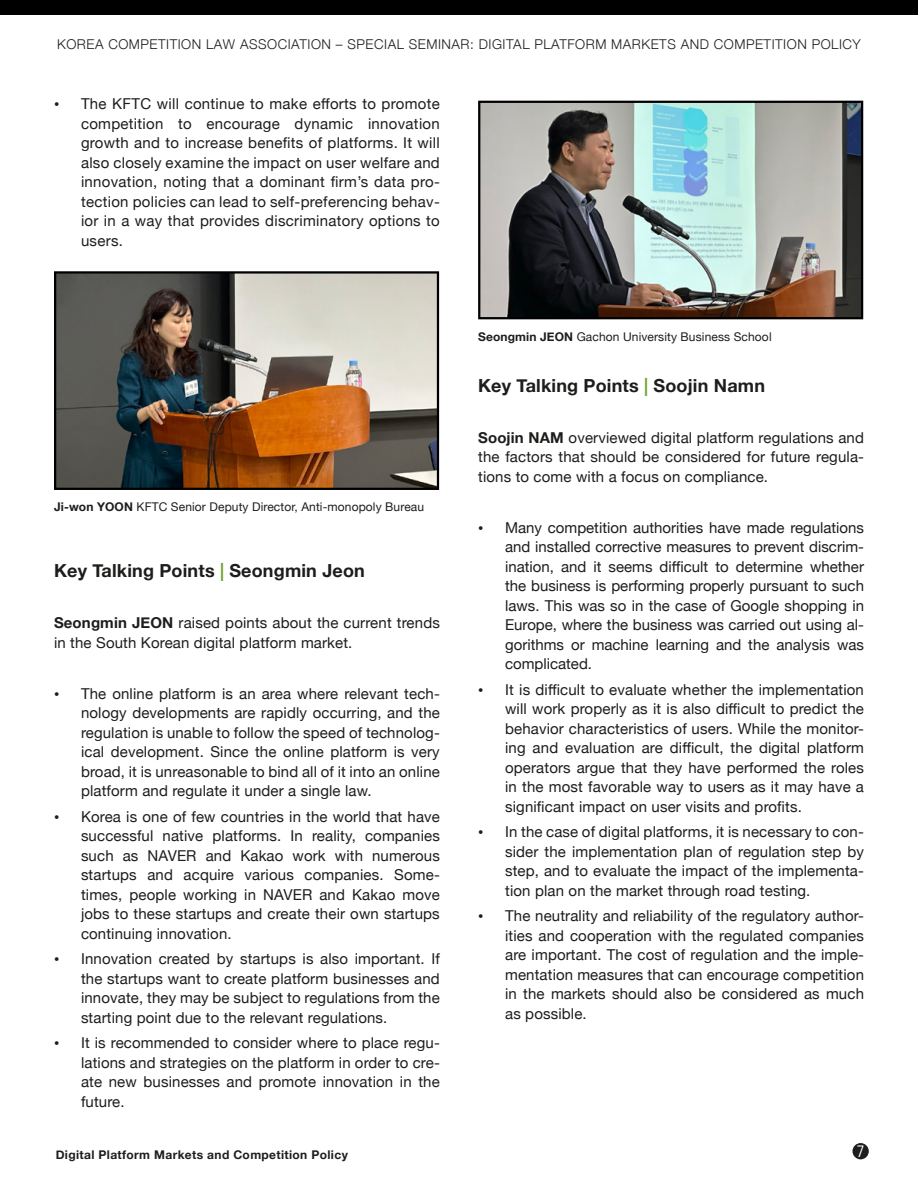
<style>
.page{position:relative;width:918px;height:1188px;background:#fff}
.page>*{position:absolute;margin:0;border:0;box-sizing:border-box;transform-origin:0 0}
.t1{font:700 18px "Helvetica Neue";letter-spacing:.01em;color:#1d1d1b}
.t2{font:16.5px "Uniform Condensed";color:#fff}
.t3{font:15px/19.5px "Helvetica Neue";letter-spacing:.01em;color:#1d1d1b;text-align:justify}
.t4{font:300 13.5px "Helvetica Neue";letter-spacing:.04em;color:#1d1d1b}
.t5{font:12px "Helvetica Neue";letter-spacing:.01em;color:#1d1d1b}
.t6{font:700 12px "Helvetica Neue";letter-spacing:.03em;color:#1d1d1b}
.s1{font-family:"Times New Roman"}
.s2{font-weight:700}
.s3{color:#72a32d}
</style>
<div class="page">
<div style="left:852px;top:1143px;width:17px;height:16px;background:#1d1d1b;border-radius:50%"></div>
<div style="left:0;top:0;width:918px;height:15px;background:#000"></div>
<img style="left:57px;top:274px;width:379px;height:213px">
<div style="left:54px;top:271px;width:385px;height:219px;border:2px solid #000"></div>
<img style="left:481px;top:104px;width:379px;height:212px">
<div style="left:478px;top:101px;width:385px;height:218px;border:2px solid #000"></div>
<p class="t4" style="left:57px;top:33px;width:805px">KOREA COMPETITION LAW ASSOCIATION – SPECIAL SEMINAR: DIGITAL PLATFORM MARKETS AND COMPETITION POLICY</p>
<p class="t3" style="left:81px;top:95px;width:360px;text-indent:-27px"><span class="s1">•</span> The KFTC will continue to make efforts to promote competition to encourage dynamic innovation growth and to increase benefits of platforms. It will also closely examine the impact on user welfare and innovation, noting that a dominant firm’s data pro&shy;tection policies can lead to self-preferencing behav&shy;ior in a way that provides discriminatory options to users.</p>
<p class="t5" style="left:54px;top:498px;width:372px"><span class="s2">Ji-won YOON</span> KFTC Senior Deputy Director, Anti-monopoly Bureau</p>
<p class="t1" style="left:54px;top:557px;width:312px">Key Talking Points <span class="s3">|</span> Seongmin Jeon</p>
<p class="t3" style="left:54px;top:614px;width:387px"><span class="s2">Seongmin JEON</span> raised points about the current trends in the South Korean digital platform market.</p>
<p class="t3" style="left:81px;top:685px;width:360px;text-indent:-27px"><span class="s1">•</span> The online platform is an area where relevant tech&shy;nology developments are rapidly occurring, and the regulation is unable to follow the speed of technolog&shy;ical development. Since the online platform is very broad, it is unreasonable to bind all of it into an online platform and regulate it under a single law.</p>
<p class="t3" style="left:81px;top:808px;width:360px;text-indent:-27px"><span class="s1">•</span> Korea is one of few countries in the world that have successful native platforms. In reality, companies such as NAVER and Kakao work with numerous startups and acquire various companies. Some&shy;times, people working in NAVER and Kakao move jobs to these startups and create their own startups continuing innovation.</p>
<p class="t3" style="left:81px;top:950px;width:360px;text-indent:-27px"><span class="s1">•</span> Innovation created by startups is also important. If the startups want to create platform businesses and innovate, they may be subject to regulations from the starting point due to the relevant regulations.</p>
<p class="t3" style="left:81px;top:1034px;width:360px;text-indent:-27px"><span class="s1">•</span> It is recommended to consider where to place regu&shy;lations and strategies on the platform in order to cre&shy;ate new businesses and promote innovation in the future.</p>
<p class="t5" style="left:478px;top:328px;width:295px"><span class="s2">Seongmin JEON</span> Gachon University Business School</p>
<p class="t1" style="left:478px;top:371px;width:288px">Key Talking Points <span class="s3">|</span> Soojin Namn</p>
<p class="t3" style="left:478px;top:428px;width:387px"><span class="s2">Soojin NAM</span> overviewed digital platform regulations and the factors that should be considered for future regula&shy;tions to come with a focus on compliance.</p>
<p class="t3" style="left:505px;top:518px;width:360px;text-indent:-27px"><span class="s1">•</span> Many competition authorities have made regulations and installed corrective measures to prevent discrim&shy;ination, and it seems difficult to determine whether the business is performing properly pursuant to such laws. This was so in the case of Google shopping in Europe, where the business was carried out using al&shy;gorithms or machine learning and the analysis was complicated.</p>
<p class="t3" style="left:505px;top:680px;width:360px;text-indent:-27px"><span class="s1">•</span> It is difficult to evaluate whether the implementation will work properly as it is also difficult to predict the behavior characteristics of users. While the monitor&shy;ing and evaluation are difficult, the digital platform operators argue that they have performed the roles in the most favorable way to users as it may have a significant impact on user visits and profits.</p>
<p class="t3" style="left:505px;top:823px;width:360px;text-indent:-27px"><span class="s1">•</span> In the case of digital platforms, it is necessary to con&shy;sider the implementation plan of regulation step by step, and to evaluate the impact of the implementa&shy;tion plan on the market through road testing.</p>
<p class="t3" style="left:505px;top:907px;width:360px;text-indent:-27px"><span class="s1">•</span> The neutrality and reliability of the regulatory author&shy;ities and cooperation with the regulated companies are important. The cost of regulation and the imple&shy;mentation measures that can encourage competition in the markets should also be considered as much as possible.</p>
<p class="t6" style="left:56px;top:1145px;width:294px">Digital Platform Markets and Competition Policy</p>
<p class="t2" style="left:857px;top:1141px;width:9px">7</p>
</div>
